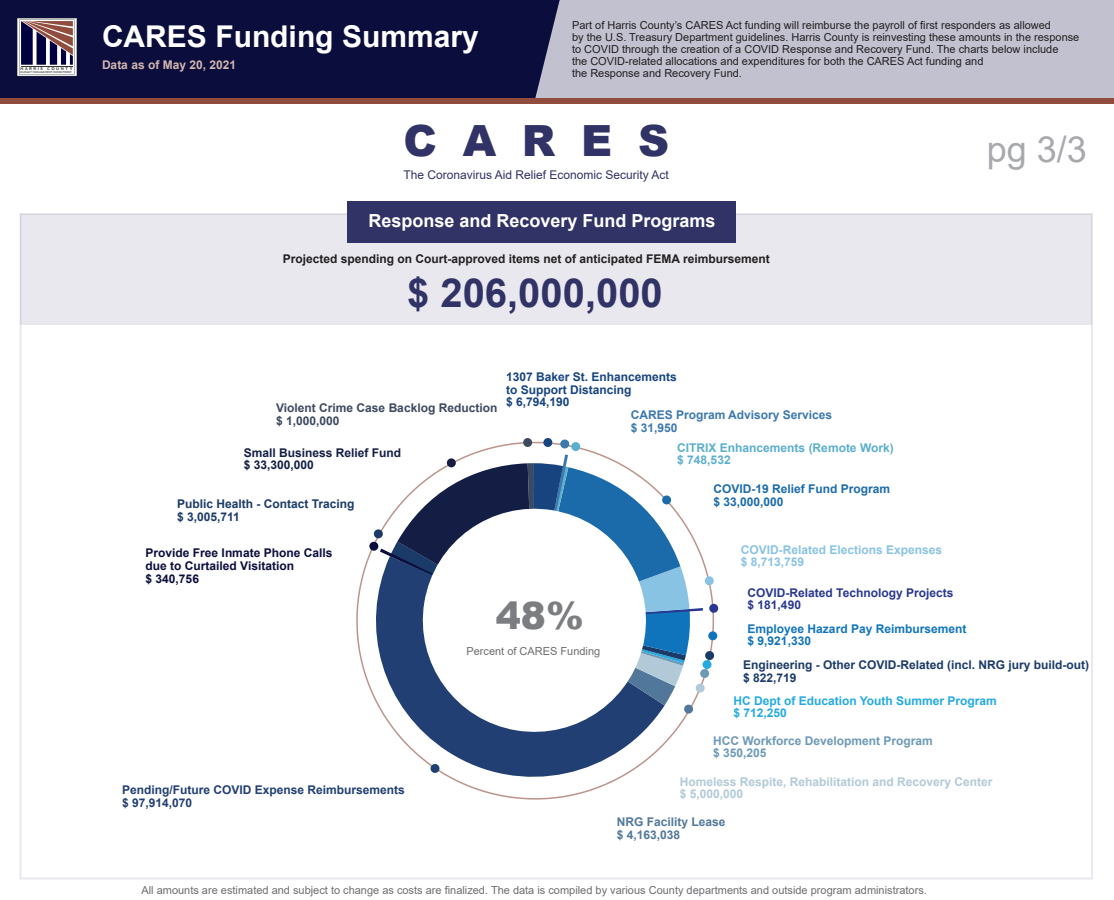
<style>
.page{position:relative;width:1114px;height:900px;background:#fff}
.page>*{position:absolute;margin:0;border:0;box-sizing:border-box;transform-origin:0 0}
.t1{font:900 43px "Arial";letter-spacing:.6em;color:#313265}
.t2{font:700 40px "Arial";color:#313265}
.t3{font:900 37.6px "Arial";color:#7b7d80}
.t4{font:36px "Arial";color:#a8a9ad}
.t5{font:700 30px "Arial";color:#fff}
.t6{font:700 18px "Arial";color:#fff}
.t7{font:700 12px/12.6px "Arial";color:#1a3a67}
.t8{font:700 12px "Arial";color:#231f20}
.t9{font:700 12px/12.6px "Arial";color:#0b0e3c}
.t10{font:700 12px/12.6px "Arial";color:#b2cad8}
.t11{font:700 12px/12.6px "Arial";color:#17447f}
.t12{font:700 12px/12.6px "Arial";color:#213f72}
.t13{font:700 12px/12.6px "Arial";color:#24aae1}
.t14{font:700 12px/12.6px "Arial";color:#3c495f}
.t15{font:12px "Arial";color:#313265}
.t16{font:700 12px/12.6px "Arial";color:#89c3e3}
.t17{font:700 12px/12.6px "Arial";color:#1074bc}
.t18{font:700 12px/12.6px "Arial";color:#283890}
.t19{font:700 12px/12.6px "Arial";color:#5aafcd}
.t20{font:700 12px/12.6px "Arial";color:#6c99b6}
.t21{font:700 12px/12.6px "Arial";color:#1b6baa}
.t22{font:700 12px/12.6px "Arial";color:#3d78af}
.t23{font:700 12px/12.6px "Arial";color:#141e45}
.t24{font:700 12px/12.6px "Arial";color:#51789a}
.t25{font:700 12px "Arial";color:#d2b7b1}
.t26{font:11px/12px "Arial";color:#231f20}
.t27{font:11px "Arial";color:#6c6d70}
.t28{font:700 4.1px "Houschka Pro";letter-spacing:.38em;color:#3a3a3a}
.t29{font:600 2.8px "Houschka Pro";letter-spacing:.005em;color:#3a3a3a}
</style>
<div class="page">
<div style="left:348px;top:201px;width:388px;height:42px;background:#313265"></div>
<svg style="left:356px;top:554px;width:332px;height:232px"></svg>
<svg style="left:387px;top:759px;width:216px;height:41px"></svg>
<svg style="left:369px;top:438px;width:350px;height:276px"></svg>
<svg style="left:23px;top:216px;width:1067px;height:108px;fill:#e8e8ee"></svg>
<div style="left:542px;top:0;width:572px;height:101px;background:#c1c1d0"></div>
<div style="left:0;top:0;width:560px;height:101px;background:#0b0e3c"></div>
<svg style="left:535px;top:0;width:25px;height:98px"></svg>
<div style="left:0;top:98px;width:1114px;height:6px;background:#904c3d"></div>
<svg style="left:17px;top:18px;width:60px;height:58px"></svg>
<hr style="left:21px;top:66px;width:52px;height:1px;background:#3a3a3a">
<p class="t28" style="left:20px;top:66px;width:54px">HARRIS COUNTY</p>
<p class="t29" style="left:21px;top:70px;width:53px">BUDGET MANAGEMENT DEPARTMENT</p>
<h3 class="t5" style="left:102px;top:16px;width:378px">CARES Funding Summary</h3>
<p class="t25" style="left:102px;top:56px;width:136px">Data as of May 20, 2021</p>
<p class="t26" style="left:572px;top:19px;width:509px">Part of Harris County’s CARES Act funding will reimburse the payroll of first responders as allowed<br>by the U.S. Treasury Department guidelines. Harris County is reinvesting these amounts in the response to COVID through the creation of a COVID Response and Recovery Fund. The charts below include<br>the COVID-related allocations and expenditures for both the CARES Act funding and<br>the Response and Recovery Fund.</p>
<h1 class="t1" style="left:403px;top:110px;width:267px">CARES</h1>
<p class="t15" style="left:404px;top:167px;width:267px">The Coronavirus Aid Relief Economic Security Act</p>
<h3 class="t6" style="left:368px;top:208px;width:349px">Response and Recovery Fund Programs</h3>
<p class="t8" style="left:283px;top:250px;width:488px">Projected spending on Court-approved items net of anticipated FEMA reimbursement</p>
<h2 class="t2" style="left:407px;top:265px;width:257px">$ 206,000,000</h2>
<p class="t14" style="left:276px;top:402px;width:223px">Violent Crime Case Backlog Reduction $ 1,000,000</p>
<p class="t23" style="left:244px;top:446px;width:159px">Small Business Relief Fund $ 33,300,000</p>
<p class="t11" style="left:506px;top:371px;width:172px">1307 Baker St. Enhancements to Support Distancing<br>$ 6,794,190</p>
<p class="t22" style="left:631px;top:409px;width:203px">CARES Program Advisory Services $ 31,950</p>
<p class="t19" style="left:677px;top:441px;width:218px">CITRIX Enhancements (Remote Work) $ 748,532</p>
<h3 class="t4" style="left:987px;top:124px;width:102px">pg 3/3</h3>
<p class="t7" style="left:177px;top:498px;width:179px">Public Health - Contact Tracing $ 3,005,711</p>
<p class="t9" style="left:146px;top:547px;width:188px">Provide Free Inmate Phone Calls due to Curtailed Visitation<br>$ 340,756</p>
<p class="t12" style="left:122px;top:784px;width:284px">Pending/Future COVID Expense Reimbursements $ 97,914,070</p>
<h3 class="t3" style="left:496px;top:588px;width:89px">48%</h3>
<p class="t27" style="left:466px;top:643px;width:135px">Percent of CARES Funding</p>
<p class="t21" style="left:713px;top:483px;width:178px">COVID-19 Relief Fund Program $ 33,000,000</p>
<p class="t16" style="left:741px;top:543px;width:203px">COVID-Related Elections Expenses $ 8,713,759</p>
<p class="t18" style="left:748px;top:587px;width:207px">COVID-Related Technology Projects $ 181,490</p>
<p class="t17" style="left:748px;top:622px;width:220px">Employee Hazard Pay Reimbursement $ 9,921,330</p>
<p class="t7" style="left:743px;top:659px;width:348px">Engineering - Other COVID-Related (incl. NRG jury build-out) $ 822,719</p>
<p class="t13" style="left:733px;top:694px;width:265px">HC Dept of Education Youth Summer Program $ 712,250</p>
<p class="t20" style="left:713px;top:734px;width:221px">HCC Workforce Development Program $ 350,205</p>
<p class="t10" style="left:680px;top:775px;width:314px">Homeless Respite, Rehabilitation and Recovery Center $ 5,000,000</p>
<p class="t24" style="left:617px;top:816px;width:110px">NRG Facility Lease $ 4,163,038</p>
<p class="t27" style="left:141px;top:883px;width:787px">All amounts are estimated and subject to change as costs are finalized. The data is compiled by various County departments and outside program administrators.</p>
</div>
